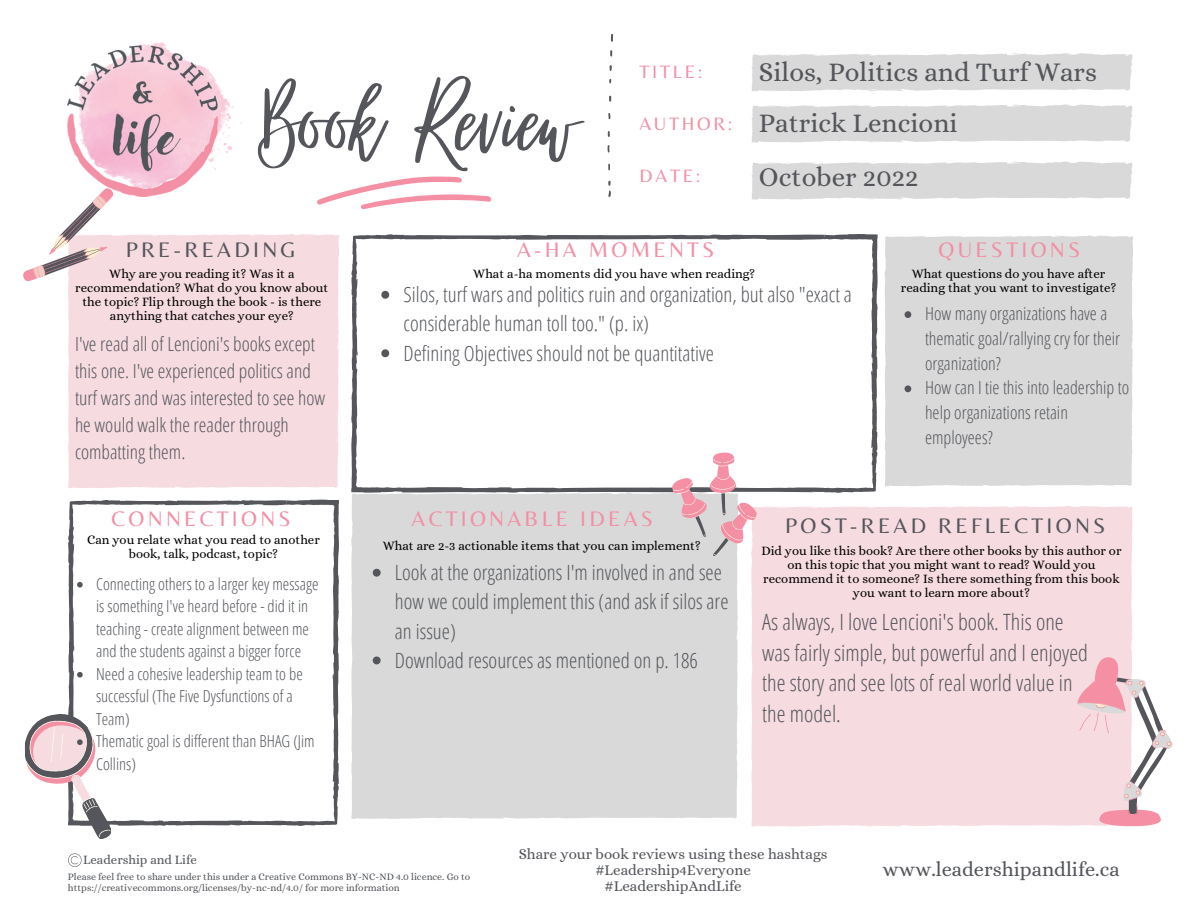
<style>
.page{position:relative;width:1188px;height:918px;background:#fff}
.page>*{position:absolute;margin:0;border:0;box-sizing:border-box;transform-origin:0 0}
.t1{font:131.25px "Virtual";color:#54565b}
.t2{font:27px/51.3px "Alice";color:#54565b}
.t3{font:300 22.5px/30.3px "Open Sans Condensed";color:#54565b}
.t4{font:21.9px "Belleza";letter-spacing:.15em;color:#f48fa4}
.t5{font:21.9px "Belleza";letter-spacing:.15em;color:#54565b}
.t6{font:300 21px/29.2px "Open Sans Condensed";color:#54565b}
.t7{font:20.4px "Alice";color:#54565b}
.t8{font:300 19.5px/27px "Open Sans Condensed";color:#54565b}
.t9{font:18.6px "Belleza";letter-spacing:.15em;color:#f48fa4}
.t10{font:300 18px/24.8px "Open Sans Condensed";color:#54565b}
.t11{font:300 16.5px/22.5px "Open Sans Condensed";color:#54565b}
.t12{font:15px/15.8px "Alice";color:#54565b;text-align:center}
.t13{font:12.9px/14px "Alice";color:#000;text-align:center}
.t14{font:12.9px "Alice";color:#54565b}
.t15{font:9.9px "Alice";color:#54565b}
</style>
<div class="page">
<div style="left:885px;top:236px;width:248px;height:250px;background:#d9d9d9"></div>
<div style="left:351px;top:493px;width:387px;height:326px;background:#d9d9d9"></div>
<svg style="left:751px;top:53px;width:382px;height:38px;background:#dbdbdb"></svg>
<div style="left:68px;top:234px;width:271px;height:254px;background:#f6dbe1"></div>
<svg style="left:68px;top:500px;width:271px;height:326px"></svg>
<svg style="left:611px;top:34px;width:2px;height:8px"></svg>
<svg style="left:608px;top:145px;width:2px;height:8px"></svg>
<svg style="left:609px;top:95px;width:2px;height:7px"></svg>
<svg style="left:610px;top:50px;width:2px;height:7px"></svg>
<svg style="left:609px;top:65px;width:3px;height:6px"></svg>
<svg style="left:608px;top:164px;width:2px;height:6px"></svg>
<svg style="left:608px;top:113px;width:3px;height:6px"></svg>
<svg style="left:608px;top:131px;width:2px;height:6px"></svg>
<svg style="left:608px;top:181px;width:3px;height:16px"></svg>
<svg style="left:317px;top:177px;width:174px;height:32px"></svg>
<div style="left:751px;top:506px;width:382px;height:321px;background:#f6dbe1"></div>
<svg style="left:1077px;top:656px;width:96px;height:171px"></svg>
<svg style="left:23px;top:197px;width:91px;height:85px"></svg>
<svg style="left:751px;top:104px;width:382px;height:39px;background:#dcdcdc"></svg>
<img style="left:68px;top:42px;width:173px;height:155px">
<svg style="left:351px;top:234px;width:527px;height:259px"></svg>
<svg style="left:664px;top:450px;width:100px;height:111px"></svg>
<svg style="left:68px;top:853px;width:14px;height:14px"></svg>
<svg style="left:752px;top:161px;width:381px;height:39px;background:#dcdcdc"></svg>
<svg style="left:381px;top:291px;width:8px;height:8px"></svg>
<svg style="left:381px;top:349px;width:8px;height:8px"></svg>
<svg style="left:905px;top:311px;width:6px;height:7px"></svg>
<svg style="left:905px;top:385px;width:6px;height:7px"></svg>
<svg style="left:77px;top:582px;width:6px;height:6px"></svg>
<svg style="left:77px;top:672px;width:6px;height:6px"></svg>
<svg style="left:24px;top:713px;width:88px;height:126px"></svg>
<svg style="left:373px;top:569px;width:8px;height:8px"></svg>
<svg style="left:373px;top:657px;width:8px;height:7px"></svg>
<h1 class="t1" style="left:260px;top:50px;width:320px">Book Review</h1>
<h3 class="t9" style="left:639px;top:61px;width:64px">TITLE:</h3>
<h3 class="t9" style="left:639px;top:112px;width:94px">AUTHOR:</h3>
<h3 class="t9" style="left:639px;top:165px;width:62px">DATE:</h3>
<h3 class="t5" style="left:126px;top:237px;width:171px">PRE-READING</h3>
<h3 class="t4" style="left:517px;top:237px;width:199px">A-HA MOMENTS</h3>
<h2 class="t2" style="left:759px;top:46px;width:340px">Silos, Politics and Turf Wars<br>Patrick Lencioni</h2>
<h2 class="t2" style="left:759px;top:151px;width:161px">October 2022</h2>
<h3 class="t4" style="left:939px;top:237px;width:143px">QUESTIONS</h3>
<p class="t13" style="left:75px;top:267px;width:255px">Why are you reading it? Was it a recommendation? What do you know about the topic? Flip through the book - is there anything that catches your eye?</p>
<h3 class="t8" style="left:75px;top:330px;width:252px">I've read all of Lencioni's books except this one. I've experienced politics and turf wars and was interested to see how he would walk the reader through combatting them.</h3>
<p class="t13" style="left:473px;top:266px;width:283px">What a-ha moments did you have when reading?</p>
<h3 class="t6" style="left:404px;top:279px;width:450px">Silos, turf wars and politics ruin and organization, but also "exact a considerable human toll too." (p. ix)<br>Defining Objectives should not be quantitative</h3>
<p class="t13" style="left:901px;top:267px;width:217px">What questions do you have after reading that you want to investigate?</p>
<h3 class="t10" style="left:925px;top:301px;width:206px">How many organizations have a thematic goal/rallying cry for their organization?<br>How can I tie this into leadership to help organizations retain employees?</h3>
<h3 class="t4" style="left:412px;top:506px;width:243px">ACTIONABLE IDEAS</h3>
<h3 class="t4" style="left:111px;top:506px;width:181px">CONNECTIONS</h3>
<h3 class="t5" style="left:785px;top:513px;width:322px">POST-READ REFLECTIONS</h3>
<p class="t13" style="left:87px;top:532px;width:234px">Can you relate what you read to another book, talk, podcast, topic?</p>
<p class="t13" style="left:383px;top:539px;width:319px">What are 2-3 actionable items that you can implement?</p>
<p class="t13" style="left:761px;top:544px;width:362px">Did you like this book? Are there other books by this author or on this topic that you might want to read? Would you recommend it to someone? Is there something from this book you want to learn more about?</p>
<h3 class="t6" style="left:395px;top:557px;width:335px">Look at the organizations I'm involved in and see how we could implement this (and ask if silos are an issue)<br>Download resources as mentioned on p. 186</h3>
<p class="t11" style="left:96px;top:572px;width:224px">Connecting others to a larger key message is something I've heard before - did it in teaching - create alignment between me and the students against a bigger force<br>Need a cohesive leadership team to be successful (The Five Dysfunctions of a<br>Team)<br>Thematic goal is different than BHAG (Jim<br>Collins)</p>
<h3 class="t3" style="left:762px;top:607px;width:327px">As always, I love Lencioni's book. This one was fairly simple, but powerful and I enjoyed the story and see lots of real world value in the model.</h3>
<p class="t14" style="left:83px;top:852px;width:115px">Leadership and Life</p>
<p class="t12" style="left:519px;top:846px;width:310px">Share your book reviews using these hashtags #Leadership4Everyone<br>#LeadershipAndLife</p>
<p class="t15" style="left:68px;top:871px;width:404px">Please feel free to share under this under a Creative Commons BY-NC-ND 4.0 licence. Go to</p>
<p class="t15" style="left:68px;top:882px;width:333px">https://creativecommons.org/licenses/by-nc-nd/4.0/ for more information</p>
<h3 class="t7" style="left:883px;top:857px;width:239px">www.leadershipandlife.ca</h3>
</div>
